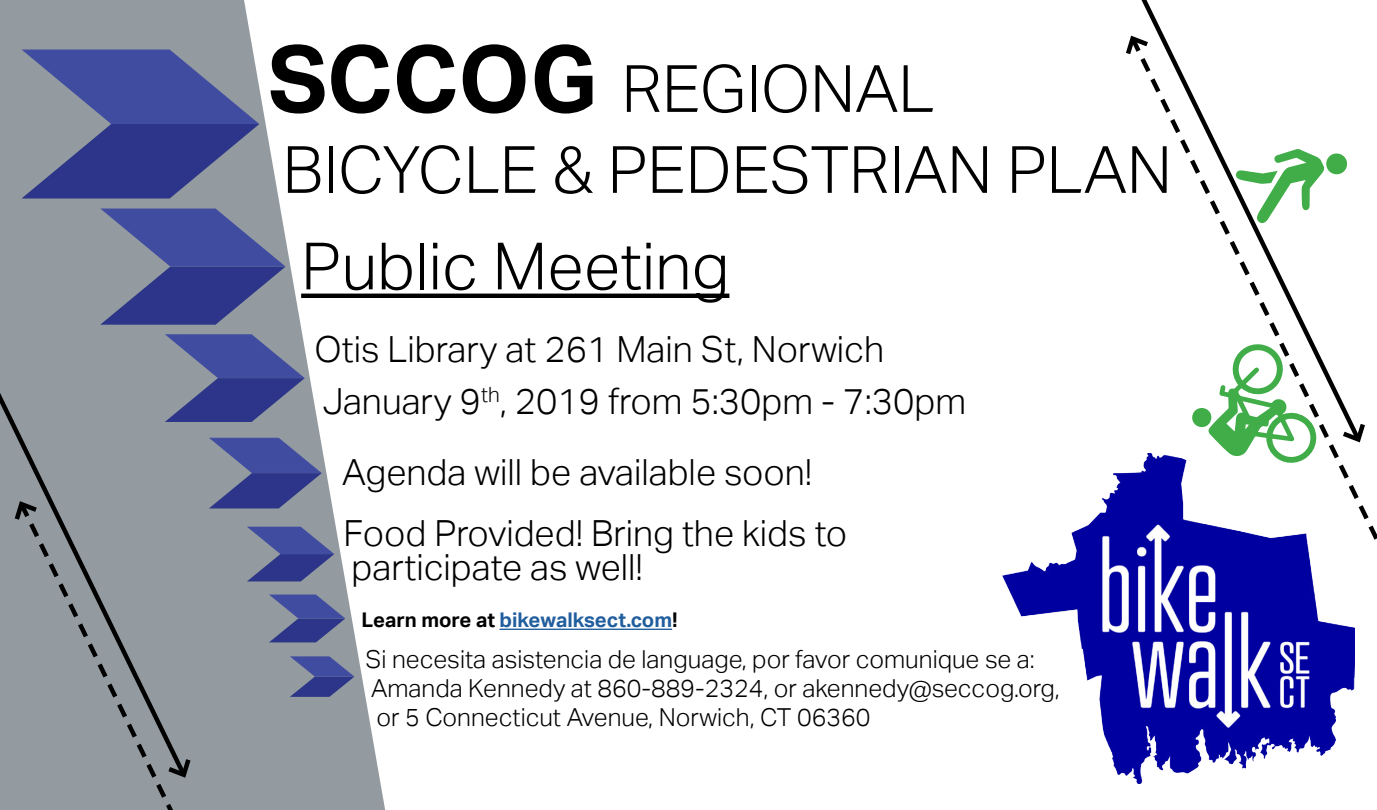
<style>
.page{position:relative;width:1377px;height:810px;background:#fff}
.page>*{position:absolute;margin:0;border:0;box-sizing:border-box;transform-origin:0 0}
.t1{font:300 65.25px/81px "AECOM Sans";color:#000}
.t2{font:300 36px/51.8px "AECOM Sans";color:#000}
.t3{font:300 24.75px/29.2px "AECOM Sans";color:#000}
.t4{font:700 20.25px "AECOM Sans";color:#215e9e}
.s1{font-weight:700;font-size:92.25px}
.s2{color:#000}
</style>
<div class="page">
<svg style="left:0;top:0;width:393px;height:810px;fill:#949ba0"></svg>
<svg style="left:1147px;top:445px;width:230px;height:95px"></svg>
<div style="left:15px;top:781px;width:175px;height:29px;background:#949ba0"></div>
<hr style="left:301px;top:294px;width:428px;height:4px;background:#000">
<hr style="left:500px;top:629px;width:172px;height:1px;background:#215e9e">
<svg style="left:1126px;top:0;width:225px;height:445px"></svg>
<svg style="left:1338px;top:419px;width:27px;height:26px"></svg>
<div style="left:0;top:281px;width:190px;height:500px;background:#949ba0"></div>
<svg style="left:163px;top:754px;width:31px;height:27px"></svg>
<img style="left:1003px;top:454px;width:351px;height:330px">
<svg style="left:19px;top:48px;width:243px;height:152px;background:#5b6599"></svg>
<svg style="left:98px;top:207px;width:190px;height:119px;background:#5c6599"></svg>
<svg style="left:162px;top:333px;width:145px;height:90px;background:#5d669a"></svg>
<svg style="left:206px;top:437px;width:118px;height:73px;background:#5e6799"></svg>
<svg style="left:244px;top:526px;width:93px;height:57px;background:#5f6899"></svg>
<svg style="left:266px;top:593px;width:82px;height:51px;background:#616a9a"></svg>
<svg style="left:287px;top:655px;width:70px;height:43px;background:#626b9a"></svg>
<h1 class="t1" style="left:268px;top:49px;width:905px"><span class="s1">SCCOG</span> REGIONAL<br>BICYCLE &amp; PEDESTRIAN PLAN</h1>
<h1 class="t1" style="left:301px;top:226px;width:430px">Public Meeting</h1>
<h2 class="t2" style="left:315px;top:324px;width:653px">Otis Library at 261 Main St, Norwich<br>January 9<sup>th</sup>, 2019 from 5:30pm - 7:30pm</h2>
<h2 class="t2" style="left:342px;top:442px;width:507px;line-height:61.4px">Agenda will be available soon!<br>Food Provided! Bring the kids to</h2>
<h2 class="t2" style="left:352px;top:542px;width:293px">participate as well!</h2>
<p class="t4" style="left:362px;top:608px;width:318px"><span class="s2">Learn more at</span> bikewalksect.com<span class="s2">!</span></p>
<p class="t3" style="left:366px;top:645px;width:696px">Si necesita asistencia de language, por favor comunique se a:<br>Amanda Kennedy at 860-889-2324, or akennedy@seccog.org, or 5 Connecticut Avenue, Norwich, CT 06360</p>
</div>
